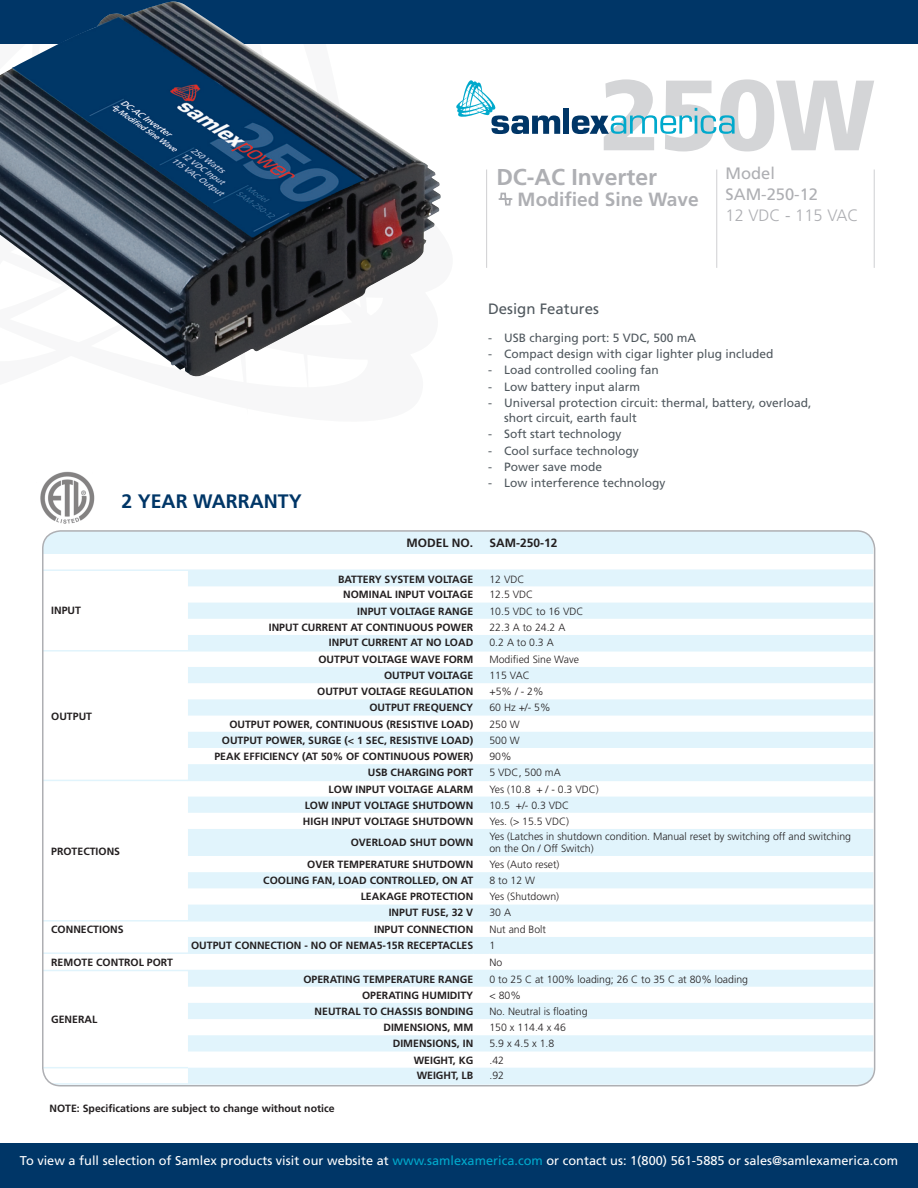
<style>
.page{position:relative;width:918px;height:1188px;background:#fff}
.page>*{position:absolute;margin:0;border:0;box-sizing:border-box;transform-origin:0 0}
.t1{font:900 99.75px "Frutiger LT Std";color:#d4d5d7}
.main_deck{font:700 22.95px "Frutiger LT Std";color:#aeafb3}
.t2{font:700 19.5px "Frutiger LT Std";color:#003667}
.main_deck-2{font:700 19.2px "Frutiger LT Std";color:#aeafb3}
.main_deck-3{font:16.5px "Frutiger LT Std";color:#aeafb3}
.main_deck-4{font:300 16.5px "Frutiger LT Std";color:#aeafb3}
.headline{font:15px "Frutiger LT Std";color:#50585e}
.t3{font:12.75px "Frutiger LT Std";color:#fff}
.headline-2{font:12px/15px "Frutiger LT Std";color:#50585e}
.t4{font:700 12px "Frutiger LT Std";color:#231f20}
.t5{font:700 10.5px "Frutiger LT Std";color:#231f20}
.t6{font:300 10.5px/12px "Frutiger LT Std";color:#231f20}
.s1{color:#00a9cc}
</style>
<div class="page">
<div style="left:0;top:0;width:918px;height:43px;background:#003667"></div>
<div style="left:0;top:1143px;width:918px;height:45px;background:#003667"></div>
<div style="left:563px;top:108px;width:6px;height:26px;background:#003667"></div>
<svg style="left:572px;top:108px;width:163px;height:26px"></svg>
<svg style="left:456px;top:80px;width:104px;height:54px"></svg>
<hr style="left:874px;top:170px;width:1px;height:98px;background:#d4d5d7">
<hr style="left:716px;top:170px;width:1px;height:98px;background:#d4d5d7">
<hr style="left:486px;top:170px;width:1px;height:98px;background:#d4d5d7">
<svg style="left:498px;top:192px;width:15px;height:14px"></svg>
<img style="left:40px;top:471px;width:55px;height:53px">
<svg style="left:43px;top:531px;width:830px;height:555px;fill:#e1f4fc"></svg>
<svg style="left:45px;top:571px;width:143px;height:79px"></svg>
<svg style="left:43px;top:652px;width:145px;height:434px"></svg>
<hr style="left:43px;top:569px;width:145px;height:2px;background:#e1f4fc">
<hr style="left:188px;top:650px;width:285px;height:2px;background:#e1f4fc">
<svg style="left:473px;top:650px;width:16px;height:2px"></svg>
<hr style="left:489px;top:650px;width:384px;height:2px;background:#e1f4fc">
<hr style="left:188px;top:569px;width:285px;height:2px;background:#e1f4fc">
<svg style="left:473px;top:569px;width:16px;height:2px"></svg>
<hr style="left:489px;top:569px;width:384px;height:2px;background:#e1f4fc">
<hr style="left:43px;top:650px;width:145px;height:2px;background:#e1f4fc">
<hr style="left:188px;top:780px;width:285px;height:1px;background:#e1f4fc">
<svg style="left:473px;top:780px;width:16px;height:1px"></svg>
<hr style="left:489px;top:780px;width:384px;height:1px;background:#e1f4fc">
<hr style="left:43px;top:780px;width:145px;height:1px;background:#e1f4fc">
<hr style="left:43px;top:920px;width:145px;height:2px;background:#e1f4fc">
<hr style="left:188px;top:920px;width:285px;height:2px;background:#e1f4fc">
<svg style="left:473px;top:920px;width:16px;height:2px"></svg>
<hr style="left:489px;top:920px;width:384px;height:2px;background:#e1f4fc">
<hr style="left:43px;top:952px;width:145px;height:2px;background:#e1f4fc">
<hr style="left:188px;top:952px;width:285px;height:2px;background:#e1f4fc">
<svg style="left:473px;top:952px;width:16px;height:2px"></svg>
<hr style="left:489px;top:952px;width:384px;height:2px;background:#e1f4fc">
<hr style="left:188px;top:970px;width:285px;height:1px;background:#e1f4fc">
<svg style="left:473px;top:970px;width:16px;height:1px"></svg>
<hr style="left:489px;top:970px;width:384px;height:1px;background:#e1f4fc">
<hr style="left:43px;top:970px;width:145px;height:1px;background:#e1f4fc">
<hr style="left:489px;top:1083px;width:384px;height:2px;background:#e1f4fc">
<hr style="left:43px;top:1067px;width:145px;height:1px;background:#e1f4fc">
<hr style="left:43px;top:1083px;width:145px;height:2px;background:#e1f4fc">
<img style="left:0;top:2px;width:441px;height:375px">
<p class="t1" style="left:600px;top:55px;width:277px">250W</p>
<p class="main_deck-3" style="left:726px;top:163px;width:51px">Model</p>
<p class="main_deck-3" style="left:726px;top:184px;width:94px">SAM-250-12</p>
<p class="main_deck-4" style="left:726px;top:206px;width:134px">12 VDC - 115 VAC</p>
<p class="main_deck" style="left:496px;top:164px;width:162px">DC-AC Inverter</p>
<p class="main_deck-2" style="left:518px;top:188px;width:183px">Modified Sine Wave</p>
<p class="t5" style="left:51px;top:605px;width:31px">INPUT</p>
<p class="t5" style="left:51px;top:710px;width:42px">OUTPUT</p>
<p class="t2" style="left:122px;top:490px;width:182px">2 YEAR WARRANTY</p>
<p class="headline" style="left:488px;top:300px;width:112px">Design Features</p>
<p class="headline-2" style="left:488px;top:330px;width:210px">- USB charging port: 5 VDC, 500 mA</p>
<p class="headline-2" style="left:488px;top:346px;width:287px">- Compact design with cigar lighter plug included</p>
<p class="headline-2" style="left:488px;top:363px;width:172px">- Load controlled cooling fan</p>
<p class="headline-2" style="left:488px;top:379px;width:154px">- Low battery input alarm</p>
<p class="headline-2" style="left:504px;top:395px;width:309px;text-indent:-16px">- Universal protection circuit: thermal, battery, overload, short circuit, earth fault</p>
<p class="headline-2" style="left:488px;top:427px;width:135px">- Soft start technology</p>
<p class="headline-2" style="left:488px;top:443px;width:152px">- Cool surface technology</p>
<p class="headline-2" style="left:488px;top:459px;width:116px">- Power save mode</p>
<p class="headline-2" style="left:488px;top:476px;width:179px">- Low interference technology</p>
<p class="t4" style="left:407px;top:535px;width:68px">MODEL NO.</p>
<p class="t4" style="left:489px;top:535px;width:70px">SAM-250-12</p>
<p class="t5" style="left:338px;top:573px;width:137px">BATTERY SYSTEM VOLTAGE</p>
<p class="t6" style="left:489px;top:573px;width:37px">12 VDC</p>
<p class="t5" style="left:343px;top:589px;width:132px">NOMINAL INPUT VOLTAGE</p>
<p class="t6" style="left:489px;top:589px;width:45px">12.5 VDC</p>
<p class="t5" style="left:357px;top:605px;width:118px">INPUT VOLTAGE RANGE</p>
<p class="t6" style="left:489px;top:605px;width:95px">10.5 VDC to 16 VDC</p>
<p class="t5" style="left:269px;top:621px;width:206px">INPUT CURRENT AT CONTINUOUS POWER</p>
<p class="t6" style="left:489px;top:621px;width:77px">22.3 A to 24.2 A</p>
<p class="t5" style="left:329px;top:637px;width:146px">INPUT CURRENT AT NO LOAD</p>
<p class="t6" style="left:489px;top:637px;width:66px">0.2 A to 0.3 A</p>
<p class="t5" style="left:318px;top:653px;width:156px">OUTPUT VOLTAGE WAVE FORM</p>
<p class="t6" style="left:489px;top:654px;width:91px">Modified Sine Wave</p>
<p class="t5" style="left:384px;top:669px;width:91px">OUTPUT VOLTAGE</p>
<p class="t6" style="left:489px;top:670px;width:42px">115 VAC</p>
<p class="t5" style="left:317px;top:685px;width:158px">OUTPUT VOLTAGE REGULATION</p>
<p class="t6" style="left:489px;top:686px;width:56px">+5% / - 2%</p>
<p class="t5" style="left:369px;top:702px;width:105px">OUTPUT FREQUENCY</p>
<p class="t6" style="left:489px;top:702px;width:63px">60 Hz +/- 5%</p>
<p class="t5" style="left:229px;top:718px;width:245px">OUTPUT POWER, CONTINUOUS (RESISTIVE LOAD)</p>
<p class="t6" style="left:489px;top:718px;width:32px">250 W</p>
<p class="t5" style="left:222px;top:734px;width:253px">OUTPUT POWER, SURGE (&lt; 1 SEC, RESISTIVE LOAD)</p>
<p class="t6" style="left:489px;top:734px;width:32px">500 W</p>
<p class="t5" style="left:214px;top:750px;width:260px">PEAK EFFICIENCY (AT 50% OF CONTINUOUS POWER)</p>
<p class="t6" style="left:489px;top:751px;width:24px">90%</p>
<p class="t5" style="left:368px;top:766px;width:107px">USB CHARGING PORT</p>
<p class="t6" style="left:489px;top:766px;width:73px">5 VDC, 500 mA</p>
<p class="t5" style="left:51px;top:845px;width:70px">PROTECTIONS</p>
<p class="t5" style="left:329px;top:783px;width:146px">LOW INPUT VOLTAGE ALARM</p>
<p class="t6" style="left:489px;top:783px;width:111px">Yes (10.8 + / - 0.3 VDC)</p>
<p class="t5" style="left:305px;top:799px;width:170px">LOW INPUT VOLTAGE SHUTDOWN</p>
<p class="t6" style="left:489px;top:799px;width:81px">10.5 +/- 0.3 VDC</p>
<p class="t5" style="left:303px;top:815px;width:172px">HIGH INPUT VOLTAGE SHUTDOWN</p>
<p class="t6" style="left:489px;top:815px;width:81px">Yes. (&gt; 15.5 VDC)</p>
<p class="t5" style="left:351px;top:837px;width:124px">OVERLOAD SHUT DOWN</p>
<p class="t6" style="left:489px;top:831px;width:363px">Yes (Latches in shutdown condition. Manual reset by switching off and switching on the On / Off Switch)</p>
<p class="t5" style="left:307px;top:858px;width:168px">OVER TEMPERATURE SHUTDOWN</p>
<p class="t6" style="left:489px;top:859px;width:72px">Yes (Auto reset)</p>
<p class="t5" style="left:263px;top:874px;width:212px">COOLING FAN, LOAD CONTROLLED, ON AT</p>
<p class="t6" style="left:489px;top:875px;width:47px">8 to 12 W</p>
<p class="t5" style="left:361px;top:891px;width:114px">LEAKAGE PROTECTION</p>
<p class="t6" style="left:489px;top:891px;width:71px">Yes (Shutdown)</p>
<p class="t5" style="left:389px;top:906px;width:86px">INPUT FUSE, 32 V</p>
<p class="t6" style="left:489px;top:907px;width:23px">30 A</p>
<p class="t5" style="left:51px;top:923px;width:74px">CONNECTIONS</p>
<p class="t5" style="left:374px;top:923px;width:101px">INPUT CONNECTION</p>
<p class="t6" style="left:489px;top:924px;width:58px">Nut and Bolt</p>
<p class="t5" style="left:191px;top:939px;width:284px">OUTPUT CONNECTION - NO OF NEMA5-15R RECEPTACLES</p>
<p class="t6" style="left:489px;top:939px;width:7px">1</p>
<p class="t5" style="left:51px;top:956px;width:123px">REMOTE CONTROL PORT</p>
<p class="t6" style="left:489px;top:956px;width:14px">No</p>
<p class="t5" style="left:51px;top:1013px;width:48px">GENERAL</p>
<p class="t5" style="left:303px;top:973px;width:171px">OPERATING TEMPERATURE RANGE</p>
<p class="t6" style="left:489px;top:973px;width:260px">0 to 25 C at 100% loading; 26 C to 35 C at 80% loading</p>
<p class="t5" style="left:362px;top:989px;width:113px">OPERATING HUMIDITY</p>
<p class="t6" style="left:489px;top:989px;width:33px">&lt; 80%</p>
<p class="t5" style="left:315px;top:1005px;width:160px">NEUTRAL TO CHASSIS BONDING</p>
<p class="t6" style="left:489px;top:1005px;width:100px">No. Neutral is floating</p>
<p class="t5" style="left:383px;top:1021px;width:91px">DIMENSIONS, MM</p>
<p class="t6" style="left:489px;top:1022px;width:78px">150 x 114.4 x 46</p>
<p class="t5" style="left:393px;top:1038px;width:82px">DIMENSIONS, IN</p>
<p class="t6" style="left:489px;top:1038px;width:66px">5.9 x 4.5 x 1.8</p>
<p class="t5" style="left:414px;top:1054px;width:61px">WEIGHT, KG</p>
<p class="t6" style="left:489px;top:1054px;width:16px">.42</p>
<p class="t5" style="left:417px;top:1070px;width:58px">WEIGHT, LB</p>
<p class="t6" style="left:489px;top:1070px;width:16px">.92</p>
<p class="t5" style="left:50px;top:1102px;width:287px">NOTE: Specifications are subject to change without notice</p>
<p class="t5" style="left:51px;top:1104px;width:69px">ACCESSORIES</p>
<p class="t3" style="left:20px;top:1153px;width:880px">To view a full selection of Samlex products visit our website at <span class="s1">www.samlexamerica.com</span> or contact us: 1(800) 561-5885 or sales@samlexamerica.com</p>
</div>
